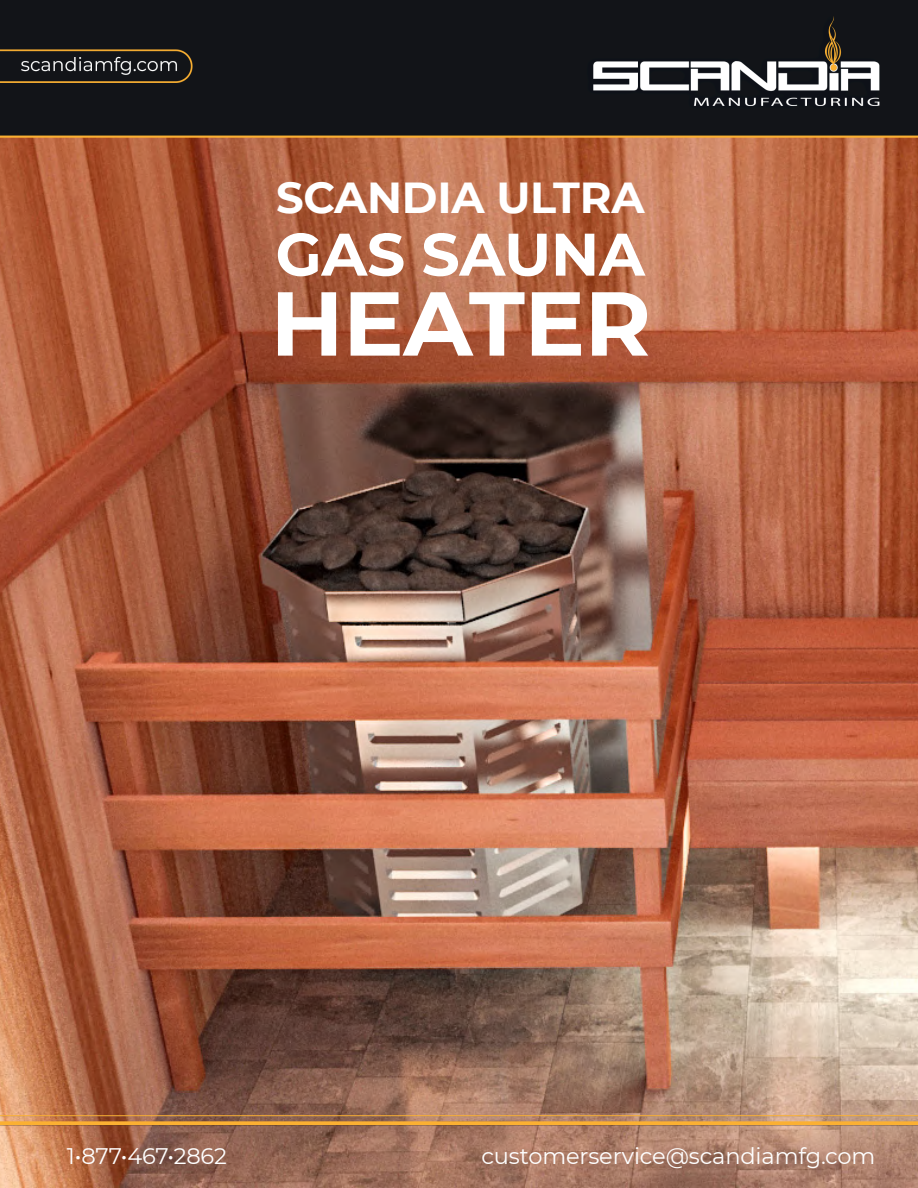
<style>
.page{position:relative;width:918px;height:1188px;background:#fff}
.page>*{position:absolute;margin:0;border:0;box-sizing:border-box;transform-origin:0 0}
.t1{font:700 90.6px "Montserrat";letter-spacing:-.005em;color:#fff}
.t2{font:700 60px "Montserrat";letter-spacing:-.005em;color:#fff}
.t3{font:700 43.35px "Montserrat";letter-spacing:-.005em;color:#fff}
.t4{font:22.5px "Montserrat";letter-spacing:-.005em;color:#fff}
</style>
<div class="page">
<img style="left:0;top:0;width:918px;height:1188px">
<h3 class="t3" style="left:276px;top:166px;width:370px">SCANDIA ULTRA</h3>
<h2 class="t2" style="left:276px;top:211px;width:371px">GAS SAUNA</h2>
<h1 class="t1" style="left:270px;top:258px;width:382px">HEATER</h1>
<p class="t4" style="left:67px;top:1140px;width:162px">1•877•467•2862</p>
<p class="t4" style="left:481px;top:1140px;width:396px">customerservice@scandiamfg.com</p>
</div>
